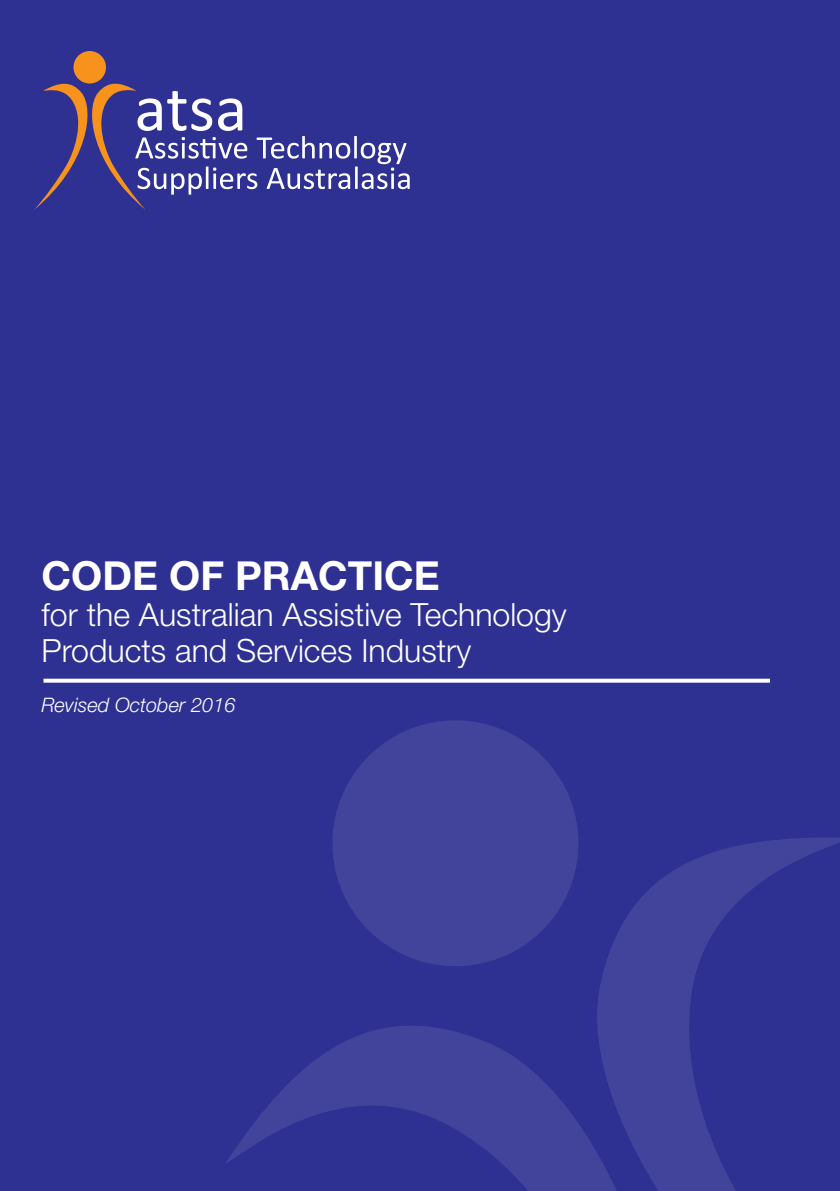
<style>
.page{position:relative;width:840px;height:1191px;background:#fff}
.page>*{position:absolute;margin:0;border:0;box-sizing:border-box;transform-origin:0 0}
.t1{font:700 40px "Helvetica Neue LT Pro";color:#fff}
.t2{font:300 32px "Helvetica Neue LT Pro";color:#fff}
.t3{font:italic 300 20px "Helvetica Neue LT Pro";color:#fff}
</style>
<div class="page">
<div style="left:0;top:0;width:839px;height:1191px;background:#2e3092"></div>
<div style="left:73px;top:51px;width:33px;height:32px;background:#f7931d;border-radius:50%"></div>
<svg style="left:34px;top:80px;width:375px;height:130px"></svg>
<svg style="left:226px;top:1026px;width:341px;height:165px"></svg>
<svg style="left:332px;top:720px;width:246px;height:246px;fill:#42449c"></svg>
<svg style="left:567px;top:834px;width:272px;height:357px"></svg>
<svg style="left:43px;top:678px;width:726px;height:4px;background:#dbdbec"></svg>
<p class="t1" style="left:42px;top:550px;width:399px">CODE OF PRACTICE</p>
<p class="t2" style="left:42px;top:594px;width:526px">for the Australian Assistive Technology</p>
<p class="t2" style="left:42px;top:630px;width:431px">Products and Services Industry</p>
<p class="t3" style="left:42px;top:692px;width:195px">Revised October 2016</p>
</div>
